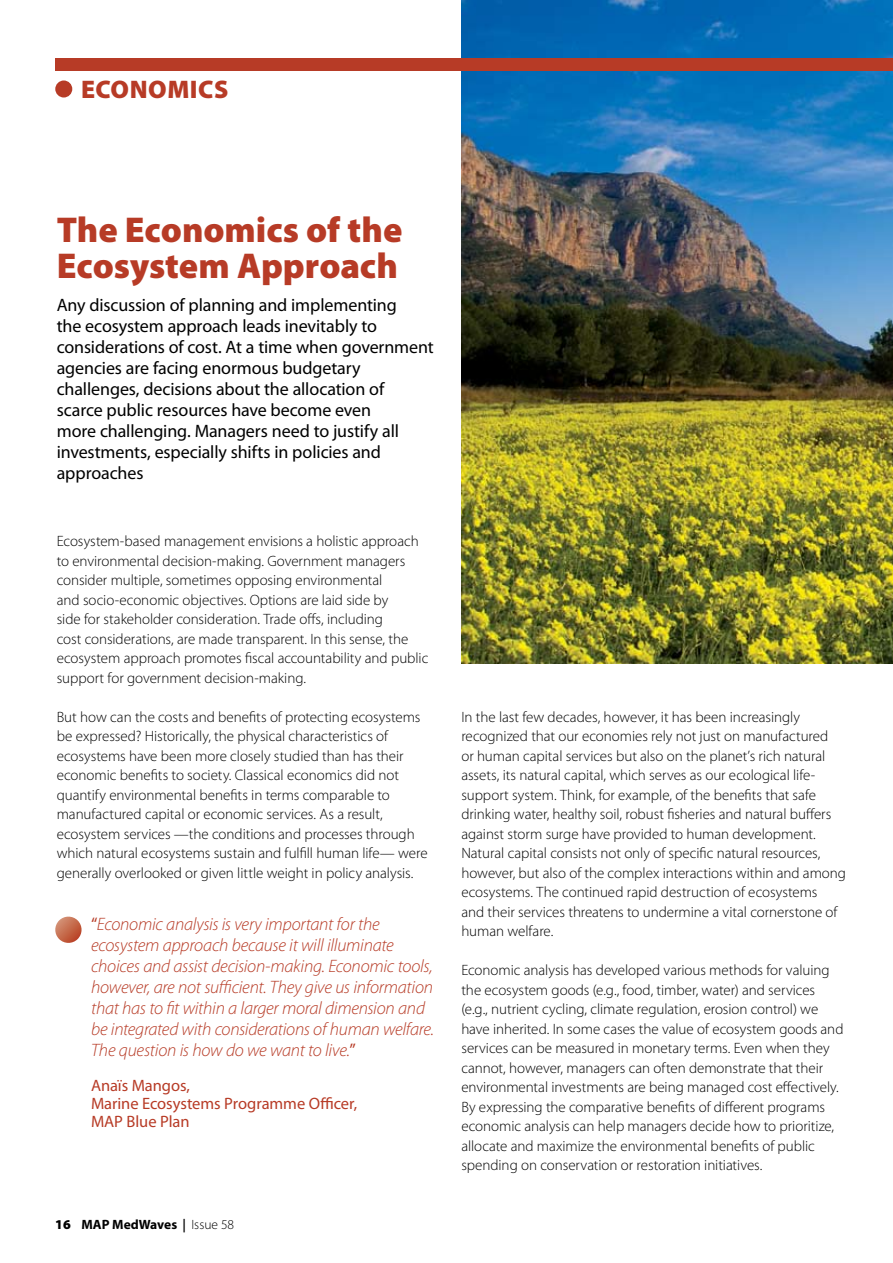
<style>
.page{position:relative;width:893px;height:1263px;background:#fff}
.page>*{position:absolute;margin:0;border:0;box-sizing:border-box;transform-origin:0 0}
.t1{font:900 36px/36px "Myriad Pro";color:#b73b26}
.t2{font:900 25.5px "Myriad Pro";letter-spacing:.02em;color:#b73b26}
.t3{font:18px/21px "Myriad Pro";letter-spacing:-.005em;color:#000}
.t4{font:italic 300 18px/21px "Myriad Pro";letter-spacing:-.015em;color:#b73b26}
.t5{font:16.5px/18px "Myriad Pro";letter-spacing:-.005em;color:#b73b26}
.t6{font:300 15px/19.5px "Myriad Pro";letter-spacing:-.005em;color:#000}
.t7{font:700 13.5px "Myriad Pro";color:#000}
.s1{font-weight:400;font-style:normal}
.s2{font-weight:900}
.s3{font-weight:600}
.s4{font-weight:300}
</style>
<div class="page">
<div style="left:55px;top:80px;width:17px;height:17px;background:#b73b26;border-radius:50%"></div>
<img style="left:461px;top:0;width:432px;height:663px">
<div style="left:55px;top:58px;width:838px;height:13px;background:#b73b26"></div>
<svg style="left:55px;top:916px;width:27px;height:27px"></svg>
<h2 class="t2" style="left:81px;top:72px;width:122px">ECONOMics</h2>
<h1 class="t1" style="left:57px;top:210px;width:347px">The Economics of the<br>Ecosystem Approach</h1>
<p class="t3" style="left:57px;top:294px;width:379px">Any discussion of planning and implementing<br>the ecosystem approach leads inevitably to considerations of cost. At a time when government agencies are facing enormous budgetary challenges, decisions about the allocation of scarce public resources have become even<br>more challenging. Managers need to justify all investments, especially shifts in policies and approaches</p>
<p class="t6" style="left:57px;top:531px;width:373px">Ecosystem-based management envisions a holistic approach to environmental decision-making. Government managers consider multiple, sometimes opposing environmental<br>and socio-economic objectives. Options are laid side by<br>side for stakeholder consideration. Trade offs, including<br>cost considerations, are made transparent. In this sense, the ecosystem approach promotes fiscal accountability and public support for government decision-making.</p>
<p class="t6" style="left:57px;top:707px;width:372px">But how can the costs and benefits of protecting ecosystems be expressed? Historically, the physical characteristics of ecosystems have been more closely studied than has their economic benefits to society. Classical economics did not quantify environmental benefits in terms comparable to manufactured capital or economic services. As a result, ecosystem services —the conditions and processes through which natural ecosystems sustain and fulfill human life— were generally overlooked or given little weight in policy analysis.</p>
<p class="t6" style="left:461px;top:707px;width:386px">In the last few decades, however, it has been increasingly recognized that our economies rely not just on manufactured<br>or human capital services but also on the planet’s rich natural assets, its natural capital, which serves as our ecological life&shy;support system. Think, for example, of the benefits that safe drinking water, healthy soil, robust fisheries and natural buffers against storm surge have provided to human development.<br>Natural capital consists not only of specific natural resources, however, but also of the complex interactions within and among ecosystems. The continued rapid destruction of ecosystems<br>and their services threatens to undermine a vital cornerstone of human welfare.</p>
<p class="t6" style="left:461px;top:960px;width:384px">Economic analysis has developed various methods for valuing the ecosystem goods (e.g., food, timber, water) and services (e.g., nutrient cycling, climate regulation, erosion control) we have inherited. In some cases the value of ecosystem goods and services can be measured in monetary terms. Even when they cannot, however, managers can often demonstrate that their environmental investments are being managed cost effectively.<br>By expressing the comparative benefits of different programs economic analysis can help managers decide how to prioritize, allocate and maximize the environmental benefits of public spending on conservation or restoration initiatives.</p>
<p class="t4" style="left:91px;top:913px;width:345px"><span class="s1">“</span>Economic analysis is very important for the ecosystem approach because it will illuminate choices and assist decision-making. Economic tools, however, are not sufficient. They give us information that has to fit within a larger moral dimension and be integrated with considerations of human welfare.<br>The question is how do we want to live.<span class="s1">”</span></p>
<p class="t5" style="left:91px;top:1076px;width:268px">Anaïs Mangos,<br>Marine Ecosystems Programme Officer,<br>MAP Blue Plan</p>
<p class="t7" style="left:55px;top:1215px;width:180px"><span class="s2">16</span> MAP MedWaves <span class="s3">|</span> <span class="s4">Issue 58</span></p>
</div>
